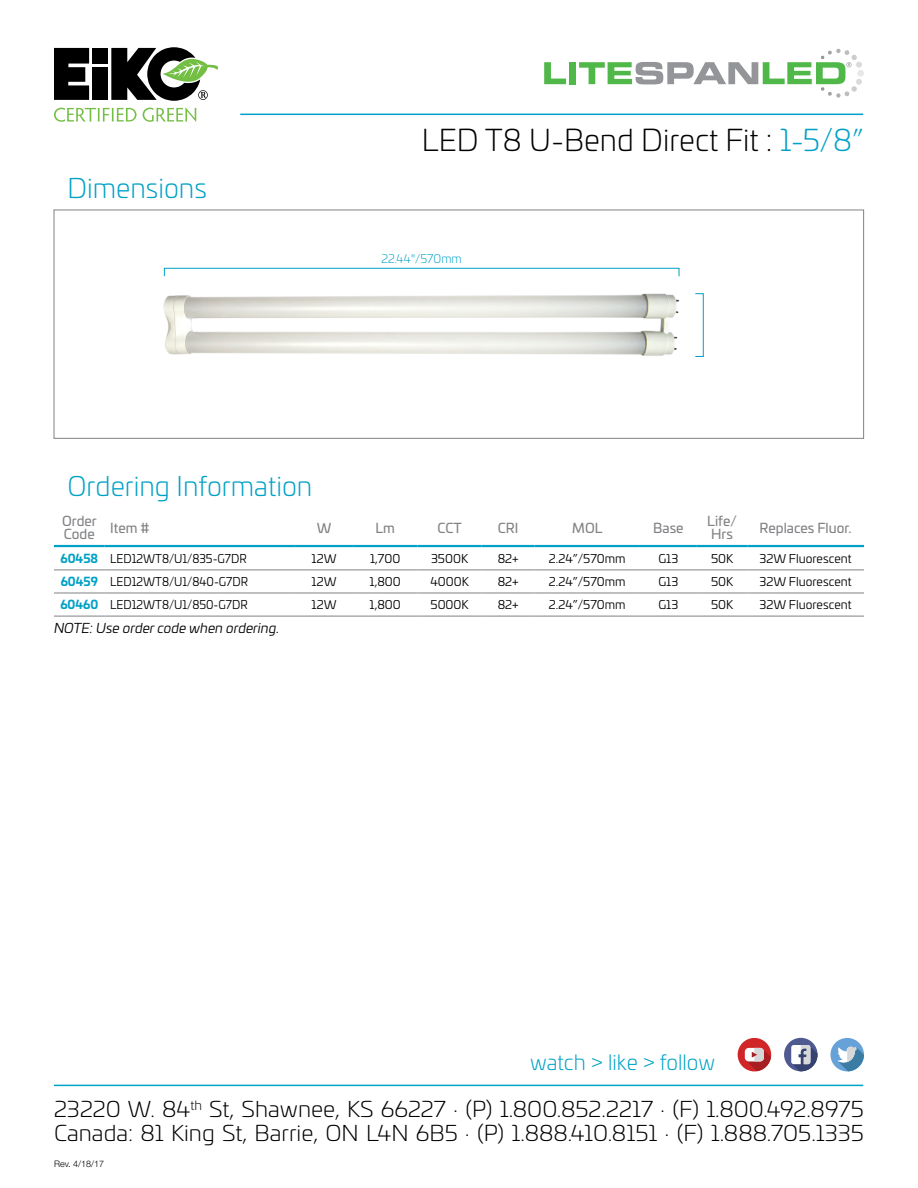
<style>
.page{position:relative;width:918px;height:1188px;background:#fff}
.page>*{position:absolute;margin:0;border:0;box-sizing:border-box;transform-origin:0 0}
.t1{font:300 30px "Univia Pro";color:#000}
.t2{font:300 27px "Univia Pro";color:#00a1c6}
.t3{font:300 21.75px/24px "Univia Pro";color:#000;scale:1.05 1}
.t4{font:300 21px "Univia Pro";color:#00a1c6}
.t5{font:13.5px/13.5px "Univia Pro";color:#808285}
.t6{font:italic 13.5px "Univia Pro";color:#000}
.t7{font:12px "Univia Pro";color:#000}
.t8{font:12px "Univia Pro";color:#000;scale:.94 1}
.t9{font:300 11.85px "Univia Pro";color:#00a1c6}
.t10{font:300 9px "Helvetica Neue LT Std";color:#000}
.s1{color:#00a1c6}
.s2{font-weight:700;color:#00a1c6}
</style>
<div class="page">
<svg style="left:54px;top:47px;width:164px;height:75px"></svg>
<div style="left:857px;top:70px;width:7px;height:6px;background:#e6e7e8;border-radius:50%"></div>
<svg style="left:544px;top:62px;width:22px;height:22px"></svg>
<div style="left:569px;top:62px;width:7px;height:22px;background:#50b848"></div>
<svg style="left:579px;top:49px;width:283px;height:49px"></svg>
<hr style="left:240px;top:114px;width:623px;height:1px;background:#00a1c6">
<div style="left:738px;top:1038px;width:33px;height:33px;background:#d12627;border-radius:50%"></div>
<svg style="left:745px;top:1048px;width:26px;height:23px"></svg>
<div style="left:784px;top:1038px;width:34px;height:33px;background:#4f5a90;border-radius:50%"></div>
<svg style="left:791px;top:1045px;width:27px;height:26px"></svg>
<div style="left:830px;top:1038px;width:34px;height:33px;background:#66a1d7;border-radius:50%"></div>
<svg style="left:838px;top:1047px;width:26px;height:24px"></svg>
<hr style="left:54px;top:1085px;width:809px;height:1px;background:#00a1c6">
<div style="left:54px;top:210px;width:810px;height:229px;border:1px solid #808285"></div>
<svg style="left:54px;top:547px;width:810px;height:69px"></svg>
<hr style="left:54px;top:570px;width:51px;height:1px;background:#808285">
<hr style="left:105px;top:570px;width:190px;height:1px;background:#808285">
<hr style="left:295px;top:570px;width:58px;height:1px;background:#808285">
<hr style="left:353px;top:570px;width:64px;height:1px;background:#808285">
<hr style="left:417px;top:570px;width:65px;height:1px;background:#808285">
<hr style="left:482px;top:570px;width:53px;height:1px;background:#808285">
<hr style="left:535px;top:570px;width:105px;height:1px;background:#808285">
<hr style="left:640px;top:570px;width:57px;height:1px;background:#808285">
<hr style="left:697px;top:570px;width:50px;height:1px;background:#808285">
<hr style="left:747px;top:570px;width:117px;height:1px;background:#808285">
<hr style="left:54px;top:593px;width:51px;height:1px;background:#808285">
<hr style="left:105px;top:593px;width:190px;height:1px;background:#808285">
<hr style="left:295px;top:593px;width:58px;height:1px;background:#808285">
<hr style="left:353px;top:593px;width:64px;height:1px;background:#808285">
<hr style="left:417px;top:593px;width:65px;height:1px;background:#808285">
<hr style="left:482px;top:593px;width:53px;height:1px;background:#808285">
<hr style="left:535px;top:593px;width:105px;height:1px;background:#808285">
<hr style="left:640px;top:593px;width:57px;height:1px;background:#808285">
<hr style="left:697px;top:593px;width:50px;height:1px;background:#808285">
<hr style="left:747px;top:593px;width:117px;height:1px;background:#808285">
<hr style="left:54px;top:616px;width:51px;height:1px;background:#808285">
<hr style="left:105px;top:616px;width:190px;height:1px;background:#808285">
<hr style="left:295px;top:616px;width:58px;height:1px;background:#808285">
<hr style="left:353px;top:616px;width:64px;height:1px;background:#808285">
<hr style="left:417px;top:616px;width:65px;height:1px;background:#808285">
<hr style="left:482px;top:616px;width:53px;height:1px;background:#808285">
<hr style="left:535px;top:616px;width:105px;height:1px;background:#808285">
<hr style="left:640px;top:616px;width:57px;height:1px;background:#808285">
<hr style="left:697px;top:616px;width:50px;height:1px;background:#808285">
<hr style="left:747px;top:616px;width:117px;height:1px;background:#808285">
<hr style="left:54px;top:545px;width:51px;height:2px;background:#00a1c6">
<hr style="left:105px;top:545px;width:190px;height:2px;background:#00a1c6">
<hr style="left:295px;top:545px;width:58px;height:2px;background:#00a1c6">
<hr style="left:353px;top:545px;width:64px;height:2px;background:#00a1c6">
<hr style="left:417px;top:545px;width:65px;height:2px;background:#00a1c6">
<hr style="left:482px;top:545px;width:53px;height:2px;background:#00a1c6">
<hr style="left:535px;top:545px;width:105px;height:2px;background:#00a1c6">
<hr style="left:640px;top:545px;width:57px;height:2px;background:#00a1c6">
<hr style="left:697px;top:545px;width:50px;height:2px;background:#00a1c6">
<hr style="left:747px;top:545px;width:117px;height:2px;background:#00a1c6">
<div style="left:164px;top:268px;width:516px;height:9px;border:1px solid #00a1c6"></div>
<div style="left:695px;top:293px;width:9px;height:64px;border:1px solid #00a1c6"></div>
<img style="left:164px;top:293px;width:516px;height:63px">
<h2 class="t2" style="left:68px;top:169px;width:141px">Dimensions</h2>
<h1 class="t1" style="left:422px;top:118px;width:443px">LED T8 U-Bend Direct Fit : <span class="s1">1-5/8”</span></h1>
<p class="t9" style="left:382px;top:250px;width:82px">22.44"/570mm</p>
<h2 class="t2" style="left:68px;top:467px;width:246px">Ordering Information</h2>
<p class="t5" style="left:62px;top:513px;width:36px">Order<br>Code</p>
<p class="t5" style="left:110px;top:520px;width:41px">Item #</p>
<p class="t5" style="left:317px;top:520px;width:16px">W</p>
<p class="t5" style="left:376px;top:520px;width:21px">Lm</p>
<p class="t5" style="left:437px;top:520px;width:26px">CCT</p>
<p class="t5" style="left:498px;top:520px;width:22px">CRI</p>
<p class="t5" style="left:572px;top:520px;width:32px">MOL</p>
<p class="t5" style="left:653px;top:520px;width:32px">Base</p>
<p class="t5" style="left:707px;top:513px;width:31px">Life/<br>Hrs</p>
<p class="t5" style="left:760px;top:520px;width:94px">Replaces Fluor.</p>
<p class="t8" style="left:61px;top:550px;width:199px"><span class="s2">60458</span> LED12WT8/U1/835-G7DR</p>
<p class="t7" style="left:312px;top:550px;width:26px">12W</p>
<p class="t7" style="left:370px;top:550px;width:32px">1,700</p>
<p class="t7" style="left:431px;top:550px;width:39px">3500K</p>
<p class="t7" style="left:498px;top:550px;width:22px">82+</p>
<p class="t7" style="left:549px;top:550px;width:78px">2.24”/570mm</p>
<p class="t7" style="left:658px;top:550px;width:21px">G13</p>
<p class="t7" style="left:711px;top:550px;width:24px">50K</p>
<p class="t7" style="left:760px;top:550px;width:94px">32W Fluorescent</p>
<p class="t8" style="left:61px;top:573px;width:201px"><span class="s2">60459</span> LED12WT8/U1/840-G7DR</p>
<p class="t7" style="left:312px;top:573px;width:26px">12W</p>
<p class="t7" style="left:370px;top:573px;width:33px">1,800</p>
<p class="t7" style="left:430px;top:573px;width:40px">4000K</p>
<p class="t7" style="left:498px;top:573px;width:22px">82+</p>
<p class="t7" style="left:549px;top:573px;width:78px">2.24”/570mm</p>
<p class="t7" style="left:658px;top:573px;width:21px">G13</p>
<p class="t7" style="left:711px;top:573px;width:24px">50K</p>
<p class="t7" style="left:760px;top:573px;width:94px">32W Fluorescent</p>
<p class="t8" style="left:60px;top:596px;width:201px"><span class="s2">60460</span> LED12WT8/U1/850-G7DR</p>
<p class="t7" style="left:312px;top:596px;width:26px">12W</p>
<p class="t7" style="left:370px;top:596px;width:33px">1,800</p>
<p class="t7" style="left:431px;top:596px;width:40px">5000K</p>
<p class="t7" style="left:498px;top:596px;width:22px">82+</p>
<p class="t7" style="left:549px;top:596px;width:78px">2.24”/570mm</p>
<p class="t7" style="left:658px;top:596px;width:21px">G13</p>
<p class="t7" style="left:711px;top:596px;width:24px">50K</p>
<p class="t7" style="left:760px;top:596px;width:94px">32W Fluorescent</p>
<p class="t6" style="left:54px;top:619px;width:227px">NOTE: Use order code when ordering.</p>
<h3 class="t4" style="left:530px;top:1047px;width:186px">watch &gt; like &gt; follow</h3>
<h3 class="t3" style="left:54px;top:1096px;width:773px">23220 W. 84<sup>th</sup> St, Shawnee, KS 66227 · (P) 1.800.852.2217 · (F) 1.800.492.8975<br>Canada: 81 King St, Barrie, ON L4N 6B5 · (P) 1.888.410.8151 · (F) 1.888.705.1335</h3>
<p class="t10" style="left:54px;top:1158px;width:52px">Rev. 4/18/17</p>
</div>
